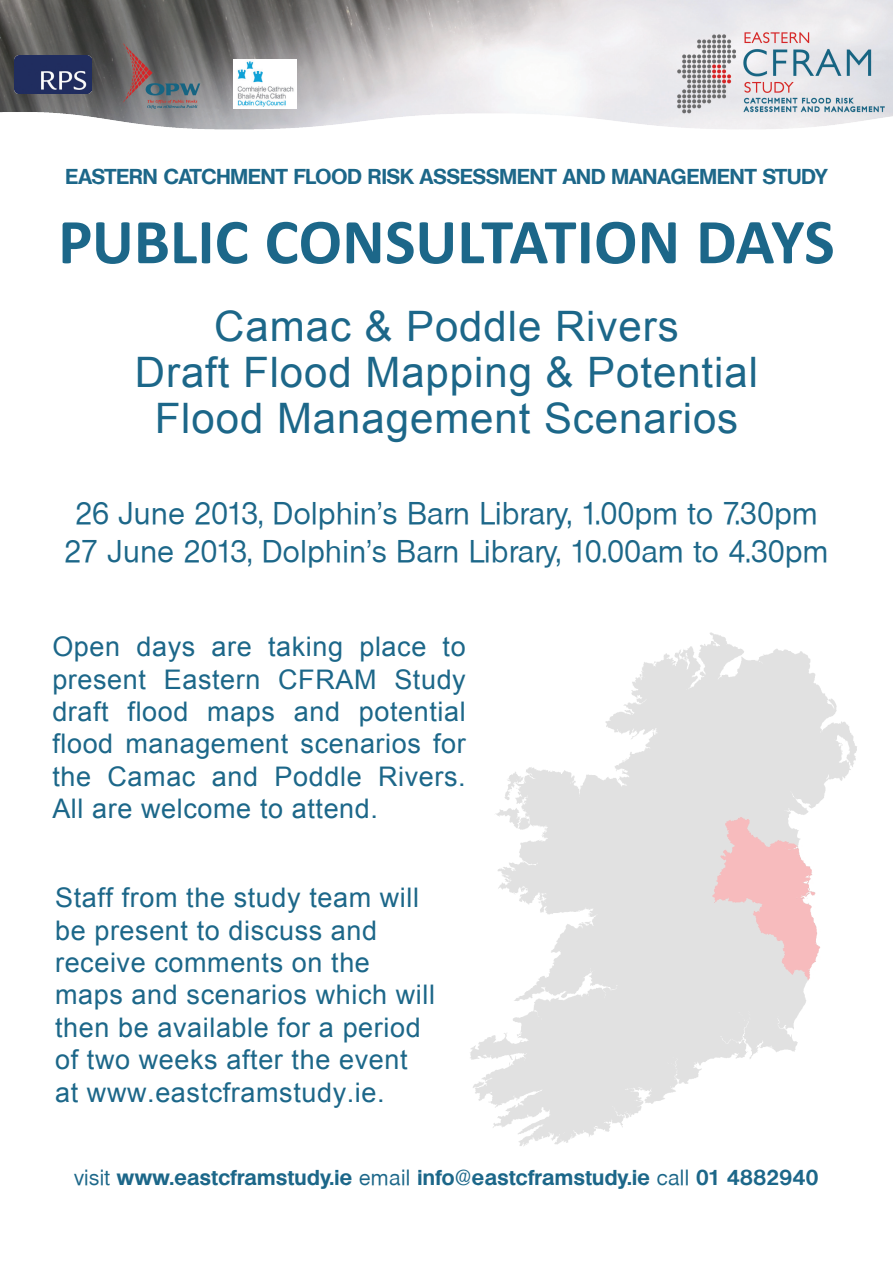
<style>
.page{position:relative;width:893px;height:1263px;background:#fff}
.page>*{position:absolute;margin:0;border:0;box-sizing:border-box;transform-origin:0 0}
.t1{font:700 64.5px "Calibri";color:#1c6789}
.t2{font:42px/46px "Arial";letter-spacing:.02em;color:#1c6789;text-align:center}
.t3{font:30px/37.8px "Basic Sans SF";letter-spacing:.02em;color:#1c6789;text-align:center}
.t4{font:27px/32.4px "Arial";letter-spacing:.02em;color:#1c6789;text-align:justify}
.t5{font:21px "Basic Sans SF Bold";letter-spacing:.02em;color:#1c6789}
.t6{font:21px "Basic Sans SF Bold";color:#1c6789}
.s1{font-family:"Basic Sans SF"}
</style>
<div class="page">
<img style="left:470px;top:632px;width:387px;height:514px">
<img style="left:0;top:0;width:893px;height:130px">
<img style="left:15px;top:55px;width:76px;height:39px">
<img style="left:233px;top:60px;width:63px;height:48px">
<p class="t6" style="left:66px;top:165px;width:763px">EASTERN CATCHMENT FLOOD RISK ASSESSMENT AND MANAGEMENT STUDY</p>
<h1 class="t1" style="left:58px;top:202px;width:778px">PUBLIC CONSULTATION DAYS</h1>
<h2 class="t2" style="left:135px;top:304px;width:625px">Camac &amp; Poddle Rivers<br>Draft Flood Mapping &amp; Potential<br>Flood Management Scenarios</h2>
<p class="t3" style="left:65px;top:495px;width:765px">26 June 2013, Dolphin’s Barn Library, 1.00pm to 7.30pm<br>27 June 2013, Dolphin’s Barn Library, 10.00am to 4.30pm</p>
<p class="t4" style="left:52px;top:631px;width:415px">Open days are taking place to present Eastern CFRAM Study draft flood maps and potential flood management scenarios for the Camac and Poddle Rivers.<br>All are welcome to attend.</p>
<p class="t4" style="left:55px;top:882px;width:381px;text-align:left">Staff from the study team will be present to discuss and receive comments on the maps and scenarios which will then be available for a period of two weeks after the event at www.eastcframstudy.ie.</p>
<p class="t5" style="left:74px;top:1166px;width:746px"><span class="s1">visit</span> www.eastcframstudy.ie <span class="s1">email</span> info@eastcframstudy.ie <span class="s1">call</span> 01 4882940</p>
</div>
